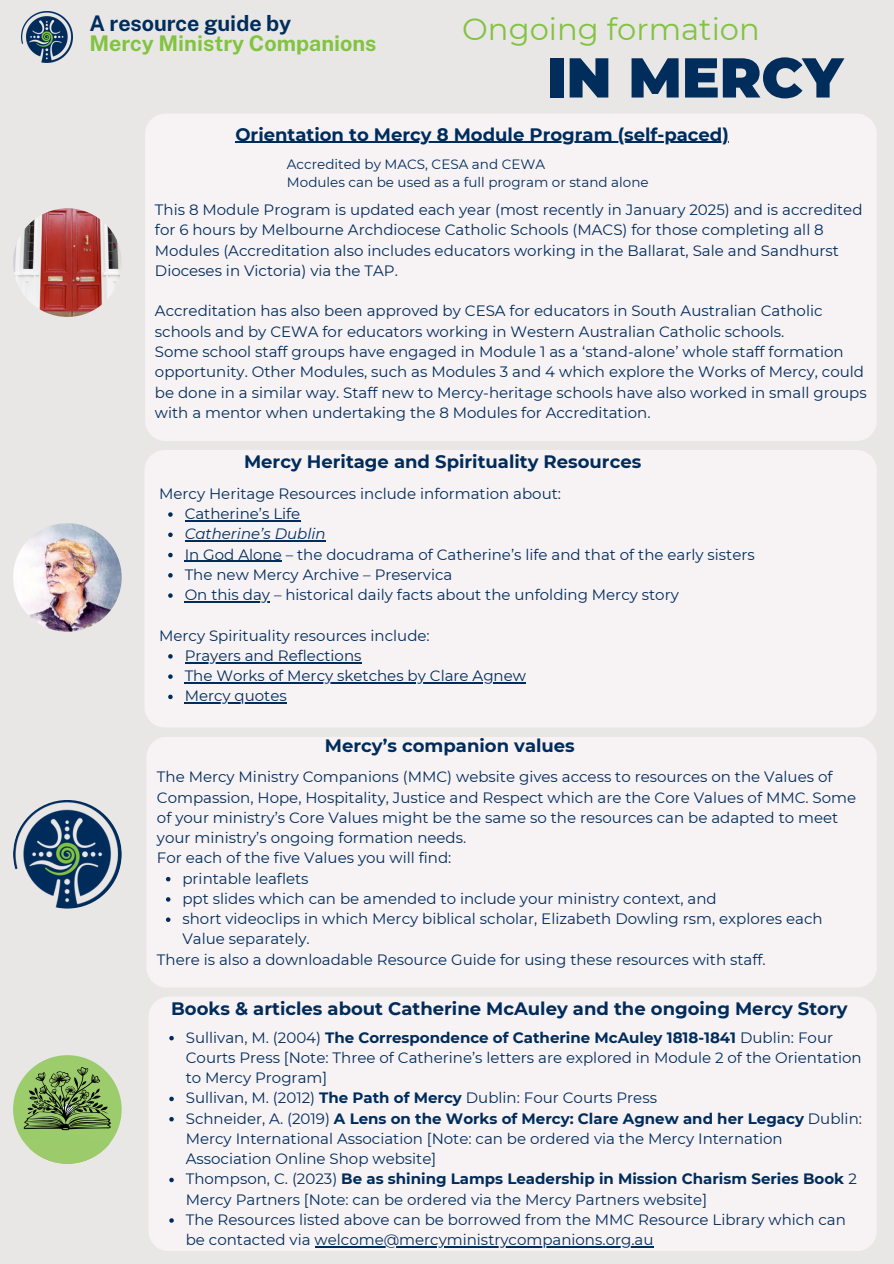
<style>
.page{position:relative;width:894px;height:1264px;background:#fff}
.page>*{position:absolute;margin:0;border:0;box-sizing:border-box;transform-origin:0 0}
.t1{font:900 56.1px "Montserrat";color:#002d5b}
.t2{font:30.6px "Montserrat";color:#82c341}
.t3{font:700 21.6px/20.2px "Public Sans";color:#82c341}
.t4{font:700 18px "Montserrat";color:#002c5c}
.t5{font:15px/20.2px "Montserrat";color:#002c5c}
.t6{font:italic 15px "Montserrat";color:#002c5c}
.t7{font:13.5px "Montserrat";color:#002c5c}
.s1{color:#002d5b}
.s2{font-weight:700}
</style>
<div class="page">
<div style="left:0;top:0;width:893px;height:1263px;background:#e9e7e6"></div>
<div style="left:146px;top:736px;width:730px;height:251px;background:#f7f2f3;border-radius:20px"></div>
<div style="left:144px;top:450px;width:732px;height:277px;background:#f7f2f3;border-radius:20px"></div>
<div style="left:145px;top:114px;width:731px;height:327px;background:#f7f2f3;border-radius:20px"></div>
<img style="left:22px;top:11px;width:51px;height:52px">
<img style="left:13px;top:208px;width:109px;height:109px;border-radius:50%">
<img style="left:13px;top:523px;width:109px;height:108px;border-radius:50%">
<img style="left:13px;top:800px;width:109px;height:108px;border-radius:50%">
<div style="left:148px;top:996px;width:728px;height:255px;background:#f7f2f3;border-radius:20px"></div>
<svg style="left:13px;top:1055px;width:108px;height:108px"></svg>
<svg style="left:168px;top:512px;width:5px;height:5px"></svg>
<hr style="left:185px;top:520px;width:115px;height:1px;background:#002c5c">
<svg style="left:168px;top:532px;width:5px;height:5px"></svg>
<hr style="left:185px;top:540px;width:140px;height:1px;background:#002c5c">
<svg style="left:168px;top:553px;width:5px;height:4px"></svg>
<hr style="left:185px;top:560px;width:97px;height:2px;background:#002c5c">
<svg style="left:168px;top:573px;width:5px;height:4px"></svg>
<svg style="left:168px;top:593px;width:5px;height:5px"></svg>
<hr style="left:185px;top:601px;width:85px;height:1px;background:#002c5c">
<svg style="left:168px;top:654px;width:5px;height:4px"></svg>
<hr style="left:185px;top:662px;width:176px;height:1px;background:#002c5c">
<svg style="left:168px;top:674px;width:5px;height:5px"></svg>
<hr style="left:185px;top:682px;width:341px;height:1px;background:#002c5c">
<svg style="left:168px;top:694px;width:5px;height:5px"></svg>
<hr style="left:185px;top:702px;width:102px;height:1px;background:#002c5c">
<svg style="left:166px;top:877px;width:4px;height:4px"></svg>
<svg style="left:166px;top:897px;width:4px;height:4px"></svg>
<svg style="left:166px;top:917px;width:4px;height:5px"></svg>
<hr style="left:235px;top:142px;width:493px;height:1px;background:#002c5c">
<svg style="left:169px;top:1035px;width:5px;height:5px"></svg>
<svg style="left:169px;top:1096px;width:5px;height:5px"></svg>
<svg style="left:169px;top:1117px;width:5px;height:4px"></svg>
<svg style="left:169px;top:1177px;width:5px;height:5px"></svg>
<svg style="left:169px;top:1218px;width:5px;height:4px"></svg>
<hr style="left:314px;top:1246px;width:339px;height:1px;background:#002c5c">
<p class="t3" style="left:89px;top:13px;width:288px"><span class="s1">A resource guide by<br></span>Mercy Ministry Companions</p>
<h4 class="t2" style="left:462px;top:10px;width:299px">Ongoing formation</h4>
<p class="t1" style="left:546px;top:43px;width:297px">IN MERCY</p>
<p class="t4" style="left:235px;top:123px;width:495px">Orientation to Mercy 8 Module Program (self-paced)</p>
<p class="t7" style="left:287px;top:156px;width:260px">Accredited by MACS, CESA and CEWA</p>
<p class="t7" style="left:287px;top:174px;width:363px">Modules can be used as a full program or stand alone</p>
<p class="t5" style="left:155px;top:200px;width:709px">This 8 Module Program is updated each year (most recently in January 2025) and is accredited for 6 hours by Melbourne Archdiocese Catholic Schools (MACS) for those completing all 8<br>Modules (Accreditation also includes educators working in the Ballarat, Sale and Sandhurst Dioceses in Victoria) via the TAP.</p>
<p class="t5" style="left:155px;top:301px;width:669px">Accreditation has also been approved by CESA for educators in South Australian Catholic schools and by CEWA for educators working in Western Australian Catholic schools.</p>
<p class="t5" style="left:155px;top:341px;width:713px">Some school staff groups have engaged in Module 1 as a ‘stand-alone’ whole staff formation opportunity. Other Modules, such as Modules 3 and 4 which explore the Works of Mercy, could be done in a similar way. Staff new to Mercy-heritage schools have also worked in small groups with a mentor when undertaking the 8 Modules for Accreditation.</p>
<p class="t4" style="left:244px;top:451px;width:398px">Mercy Heritage and Spirituality Resources</p>
<h1 class="t5" style="left:159px;top:483px;width:403px">Mercy Heritage Resources include information about:</h1>
<p class="t5" style="left:185px;top:503px;width:117px">Catherine’s Life</p>
<h4 class="t6" style="left:185px;top:525px;width:142px">Catherine’s Dublin</h4>
<p class="t5" style="left:185px;top:544px;width:571px">In God Alone – the docudrama of Catherine’s life and that of the early sisters</p>
<p class="t5" style="left:185px;top:564px;width:269px">The new Mercy Archive – Preservica</p>
<p class="t5" style="left:185px;top:584px;width:495px">On this day – historical daily facts about the unfolding Mercy story</p>
<p class="t5" style="left:159px;top:625px;width:272px">Mercy Spirituality resources include:</p>
<p class="t5" style="left:185px;top:645px;width:178px">Prayers and Reflections</p>
<p class="t5" style="left:185px;top:665px;width:343px">The Works of Mercy sketches by Clare Agnew</p>
<h4 class="t5" style="left:185px;top:686px;width:104px">Mercy quotes</h4>
<p class="t4" style="left:325px;top:734px;width:251px">Mercy’s companion values</p>
<p class="t5" style="left:157px;top:766px;width:700px">The Mercy Ministry Companions (MMC) website gives access to resources on the Values of Compassion, Hope, Hospitality, Justice and Respect which are the Core Values of MMC. Some of your ministry’s Core Values might be the same so the resources can be adapted to meet your ministry’s ongoing formation needs.</p>
<p class="t5" style="left:157px;top:847px;width:296px">For each of the five Values you will find:</p>
<p class="t5" style="left:182px;top:868px;width:128px">printable leaflets</p>
<p class="t5" style="left:182px;top:888px;width:535px">ppt slides which can be amended to include your ministry context, and</p>
<p class="t5" style="left:182px;top:908px;width:641px">short videoclips in which Mercy biblical scholar, Elizabeth Dowling rsm, explores each<br>Value separately.</p>
<p class="t5" style="left:157px;top:949px;width:610px">There is also a downloadable Resource Guide for using these resources with staff.</p>
<p class="t4" style="left:171px;top:997px;width:677px">Books &amp; articles about Catherine McAuley and the ongoing Mercy Story</p>
<p class="t5" style="left:186px;top:1027px;width:677px">Sullivan, M. (2004) <span class="s2">The Correspondence of Catherine McAuley 1818-1841</span> Dublin: Four<br>Courts Press [Note: Three of Catherine’s letters are explored in Module 2 of the Orientation to Mercy Program]</p>
<p class="t5" style="left:186px;top:1087px;width:472px">Sullivan, M. (2012) <span class="s2">The Path of Mercy</span> Dublin: Four Courts Press</p>
<h4 class="t5" style="left:186px;top:1108px;width:677px">Schneider, A. (2019) <span class="s2">A Lens on the Works of Mercy: Clare Agnew and her Legacy</span> Dublin:<br>Mercy International Association [Note: can be ordered via the Mercy Internation<br>Association Online Shop website]</h4>
<p class="t5" style="left:186px;top:1168px;width:672px">Thompson, C. (2023) <span class="s2">Be as shining Lamps Leadership in Mission Charism Series Book</span> 2<br>Mercy Partners [Note: can be ordered via the Mercy Partners website]</p>
<p class="t5" style="left:186px;top:1209px;width:661px">The Resources listed above can be borrowed from the MMC Resource Library which can be contacted via welcome@mercyministrycompanions.org.au</p>
</div>
